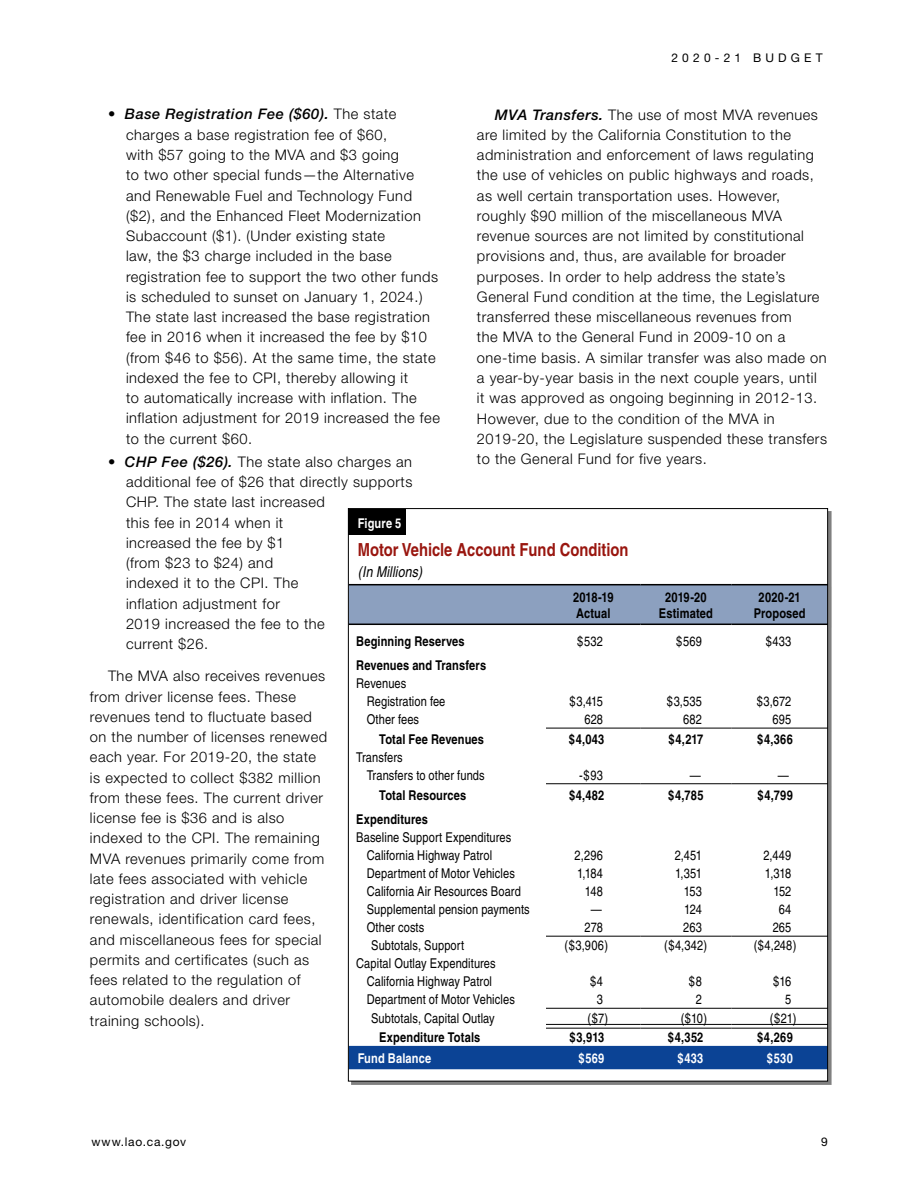
<style>
.page{position:relative;width:918px;height:1188px;background:#fff}
.page>*{position:absolute;margin:0;border:0;box-sizing:border-box;transform-origin:0 0}
.t1{font:700 condensed 18px "Helvetica";color:#99160f}
.t2{font:italic condensed 15px "Helvetica";letter-spacing:.005em;color:#000}
.t3{font:300 14.7px/20.2px "Helvetica Neue LT";letter-spacing:.035em;color:#000}
.t4{font:condensed 13.5px/18px "Helvetica";letter-spacing:.01em;color:#000}
.t5{font:700 condensed 13.5px/16.2px "Helvetica";letter-spacing:.01em;color:#000;text-align:center}
.t6{font:700 condensed 13.5px "Helvetica";letter-spacing:.01em;color:#fff}
.t7{font:12px "Helvetica Neue LT";letter-spacing:.065em;color:#000}
.t8{font:12px "Helvetica Neue LT";letter-spacing:.35em;color:#000}
.s1{font-weight:500}
.s2{font-weight:500;font-style:italic}
</style>
<div class="page">
<div style="left:349px;top:510px;width:57px;height:25px;background:#000"></div>
<div style="left:350px;top:585px;width:476px;height:39px;background:#8ca0bf"></div>
<div style="left:350px;top:1046px;width:476px;height:23px;background:#0b4395"></div>
<hr style="left:546px;top:584px;width:94px;height:1px;background:#000">
<hr style="left:640px;top:584px;width:91px;height:1px;background:#000">
<hr style="left:731px;top:584px;width:97px;height:1px;background:#000">
<hr style="left:349px;top:584px;width:197px;height:1px;background:#000">
<hr style="left:349px;top:624px;width:197px;height:1px;background:#000">
<hr style="left:546px;top:624px;width:94px;height:1px;background:#000">
<hr style="left:640px;top:624px;width:91px;height:1px;background:#000">
<hr style="left:731px;top:624px;width:97px;height:1px;background:#000">
<hr style="left:546px;top:728px;width:94px;height:1px;background:#000">
<hr style="left:640px;top:728px;width:91px;height:1px;background:#000">
<hr style="left:731px;top:728px;width:97px;height:1px;background:#000">
<hr style="left:546px;top:936px;width:94px;height:1px;background:#000">
<hr style="left:640px;top:936px;width:91px;height:1px;background:#000">
<hr style="left:731px;top:936px;width:97px;height:1px;background:#000">
<hr style="left:546px;top:1008px;width:94px;height:1px;background:#000">
<hr style="left:640px;top:1008px;width:91px;height:1px;background:#000">
<hr style="left:731px;top:1008px;width:97px;height:1px;background:#000">
<hr style="left:546px;top:1024px;width:94px;height:1px;background:#000">
<hr style="left:546px;top:1028px;width:94px;height:1px;background:#000">
<hr style="left:640px;top:1024px;width:91px;height:1px;background:#000">
<hr style="left:640px;top:1028px;width:91px;height:1px;background:#000">
<hr style="left:731px;top:1024px;width:97px;height:1px;background:#000">
<hr style="left:731px;top:1028px;width:97px;height:1px;background:#000">
<hr style="left:546px;top:783px;width:94px;height:1px;background:#000">
<hr style="left:640px;top:783px;width:91px;height:1px;background:#000">
<hr style="left:731px;top:783px;width:97px;height:1px;background:#000">
<p class="t8" style="left:671px;top:50px;width:153px">2020-21 BUDGET</p>
<p class="t3" style="left:126px;top:104px;width:315px;text-indent:-18px"><span class="s1">•</span> <span class="s2">Base Registration Fee ($60).</span> The state charges a base registration fee of $60,<br>with $57 going to the MVA and $3 going<br>to two other special funds—the Alternative and Renewable Fuel and Technology Fund ($2), and the Enhanced Fleet Modernization Subaccount ($1). (Under existing state<br>law, the $3 charge included in the base registration fee to support the two other funds is scheduled to sunset on January 1, 2024.)<br>The state last increased the base registration fee in 2016 when it increased the fee by $10 (from $46 to $56). At the same time, the state indexed the fee to CPI, thereby allowing it<br>to automatically increase with inflation. The inflation adjustment for 2019 increased the fee to the current $60.</p>
<p class="t3" style="left:126px;top:451px;width:288px;text-indent:-18px"><span class="s1">•</span> <span class="s2">CHP Fee ($26).</span> The state also charges an additional fee of $26 that directly supports<br>CHP. The state last increased<br>this fee in 2014 when it<br>increased the fee by $1<br>(from $23 to $24) and<br>indexed it to the CPI. The<br>inflation adjustment for<br>2019 increased the fee to the<br>current $26.</p>
<p class="t3" style="left:90px;top:666px;width:239px;text-indent:18px">The MVA also receives revenues from driver license fees. These revenues tend to fluctuate based on the number of licenses renewed each year. For 2019-20, the state is expected to collect $382 million from these fees. The current driver license fee is $36 and is also indexed to the CPI. The remaining<br>MVA revenues primarily come from late fees associated with vehicle registration and driver license renewals, identification card fees, and miscellaneous fees for special permits and certificates (such as fees related to the regulation of automobile dealers and driver training schools).</p>
<p class="t3" style="left:477px;top:104px;width:352px;text-indent:18px"><span class="s2">MVA Transfers.</span> The use of most MVA revenues are limited by the California Constitution to the administration and enforcement of laws regulating the use of vehicles on public highways and roads, as well certain transportation uses. However, roughly $90 million of the miscellaneous MVA revenue sources are not limited by constitutional provisions and, thus, are available for broader purposes. In order to help address the state’s General Fund condition at the time, the Legislature transferred these miscellaneous revenues from<br>the MVA to the General Fund in 2009-10 on a one-time basis. A similar transfer was also made on a year-by-year basis in the next couple years, until it was approved as ongoing beginning in 2012-13.<br>However, due to the condition of the MVA in 2019-20, the Legislature suspended these transfers to the General Fund for five years.</p>
<p class="t6" style="left:358px;top:515px;width:45px">Figure 5</p>
<p class="t1" style="left:358px;top:539px;width:272px">Motor Vehicle Account Fund Condition</p>
<p class="t2" style="left:358px;top:564px;width:66px">(In Millions)</p>
<p class="t5" style="left:573px;top:589px;width:42px;text-align:left">2018-19<br>Actual</p>
<p class="t5" style="left:659px;top:589px;width:56px">2019-20<br>Estimated</p>
<p class="t5" style="left:754px;top:589px;width:54px">2020-21<br>Proposed</p>
<p class="t5" style="left:356px;top:632px;width:110px">Beginning Reserves</p>
<p class="t4" style="left:577px;top:632px;width:27px">$532</p>
<p class="t4" style="left:676px;top:632px;width:27px">$569</p>
<p class="t4" style="left:766px;top:632px;width:27px">$433</p>
<p class="t5" style="left:356px;top:657px;width:131px">Revenues and Transfers</p>
<p class="t4" style="left:367px;top:675px;width:80px;text-indent:-11px">Revenues<br>Registration fee</p>
<p class="t4" style="left:570px;top:693px;width:35px">$3,415</p>
<p class="t4" style="left:667px;top:693px;width:37px">$3,535</p>
<p class="t4" style="left:757px;top:693px;width:36px">$3,672</p>
<p class="t4" style="left:367px;top:711px;width:54px">Other fees</p>
<p class="t4" style="left:584px;top:711px;width:20px">628</p>
<p class="t4" style="left:683px;top:711px;width:20px">682</p>
<p class="t4" style="left:773px;top:711px;width:20px">695</p>
<p class="t5" style="left:379px;top:731px;width:106px">Total Fee Revenues</p>
<p class="t5" style="left:569px;top:731px;width:37px">$4,043</p>
<p class="t5" style="left:669px;top:731px;width:36px">$4,217</p>
<p class="t5" style="left:757px;top:731px;width:37px">$4,366</p>
<p class="t4" style="left:367px;top:748px;width:120px;text-indent:-11px">Transfers<br>Transfers to other funds</p>
<p class="t4" style="left:579px;top:766px;width:25px">-$93</p>
<p class="t4" style="left:690px;top:766px;width:13px">—</p>
<p class="t4" style="left:778px;top:766px;width:13px">—</p>
<p class="t5" style="left:379px;top:787px;width:89px">Total Resources</p>
<p class="t5" style="left:569px;top:787px;width:37px">$4,482</p>
<p class="t5" style="left:668px;top:787px;width:37px">$4,785</p>
<p class="t5" style="left:758px;top:787px;width:37px">$4,799</p>
<p class="t5" style="left:356px;top:811px;width:73px">Expenditures</p>
<p class="t4" style="left:367px;top:829px;width:146px;text-indent:-11px">Baseline Support Expenditures<br>California Highway Patrol</p>
<p class="t4" style="left:575px;top:847px;width:30px">2,296</p>
<p class="t4" style="left:675px;top:847px;width:29px">2,451</p>
<p class="t4" style="left:763px;top:847px;width:29px">2,449</p>
<p class="t4" style="left:367px;top:865px;width:150px">Department of Motor Vehicles</p>
<p class="t4" style="left:577px;top:865px;width:27px">1,184</p>
<p class="t4" style="left:675px;top:865px;width:28px">1,351</p>
<p class="t4" style="left:765px;top:865px;width:28px">1,318</p>
<p class="t4" style="left:367px;top:883px;width:156px">California Air Resources Board</p>
<p class="t4" style="left:585px;top:883px;width:20px">148</p>
<p class="t4" style="left:684px;top:883px;width:20px">153</p>
<p class="t4" style="left:773px;top:883px;width:20px">152</p>
<p class="t4" style="left:367px;top:901px;width:165px">Supplemental pension payments</p>
<p class="t4" style="left:591px;top:901px;width:13px">—</p>
<p class="t4" style="left:684px;top:901px;width:19px">124</p>
<p class="t4" style="left:779px;top:901px;width:14px">64</p>
<p class="t4" style="left:367px;top:919px;width:59px">Other costs</p>
<p class="t4" style="left:585px;top:919px;width:20px">278</p>
<p class="t4" style="left:683px;top:919px;width:20px">263</p>
<p class="t4" style="left:773px;top:919px;width:20px">265</p>
<p class="t4" style="left:371px;top:937px;width:94px">Subtotals, Support</p>
<p class="t4" style="left:564px;top:937px;width:45px">($3,906)</p>
<p class="t4" style="left:664px;top:937px;width:44px">($4,342)</p>
<p class="t4" style="left:754px;top:937px;width:44px">($4,248)</p>
<p class="t4" style="left:356px;top:955px;width:141px;text-align:center">Capital Outlay Expenditures<br>California Highway Patrol</p>
<p class="t4" style="left:590px;top:973px;width:14px">$4</p>
<p class="t4" style="left:689px;top:973px;width:15px">$8</p>
<p class="t4" style="left:773px;top:973px;width:20px">$16</p>
<p class="t4" style="left:367px;top:991px;width:150px">Department of Motor Vehicles</p>
<p class="t4" style="left:597px;top:991px;width:8px">3</p>
<p class="t4" style="left:696px;top:991px;width:8px">2</p>
<p class="t4" style="left:785px;top:991px;width:8px">5</p>
<p class="t4" style="left:371px;top:1009px;width:125px">Subtotals, Capital Outlay</p>
<p class="t4" style="left:588px;top:1009px;width:22px">($7)</p>
<p class="t4" style="left:681px;top:1009px;width:28px">($10)</p>
<p class="t4" style="left:770px;top:1009px;width:28px">($21)</p>
<p class="t5" style="left:379px;top:1029px;width:103px">Expenditure Totals</p>
<p class="t5" style="left:570px;top:1029px;width:36px">$3,913</p>
<p class="t5" style="left:668px;top:1029px;width:37px">$4,352</p>
<p class="t5" style="left:757px;top:1029px;width:37px">$4,269</p>
<p class="t6" style="left:358px;top:1050px;width:75px">Fund Balance</p>
<p class="t6" style="left:578px;top:1050px;width:28px">$569</p>
<p class="t6" style="left:677px;top:1050px;width:27px">$433</p>
<p class="t6" style="left:767px;top:1050px;width:28px">$530</p>
<p class="t7" style="left:92px;top:1134px;width:96px">www.lao.ca.gov</p>
<p class="t8" style="left:821px;top:1134px;width:8px">9</p>
</div>
